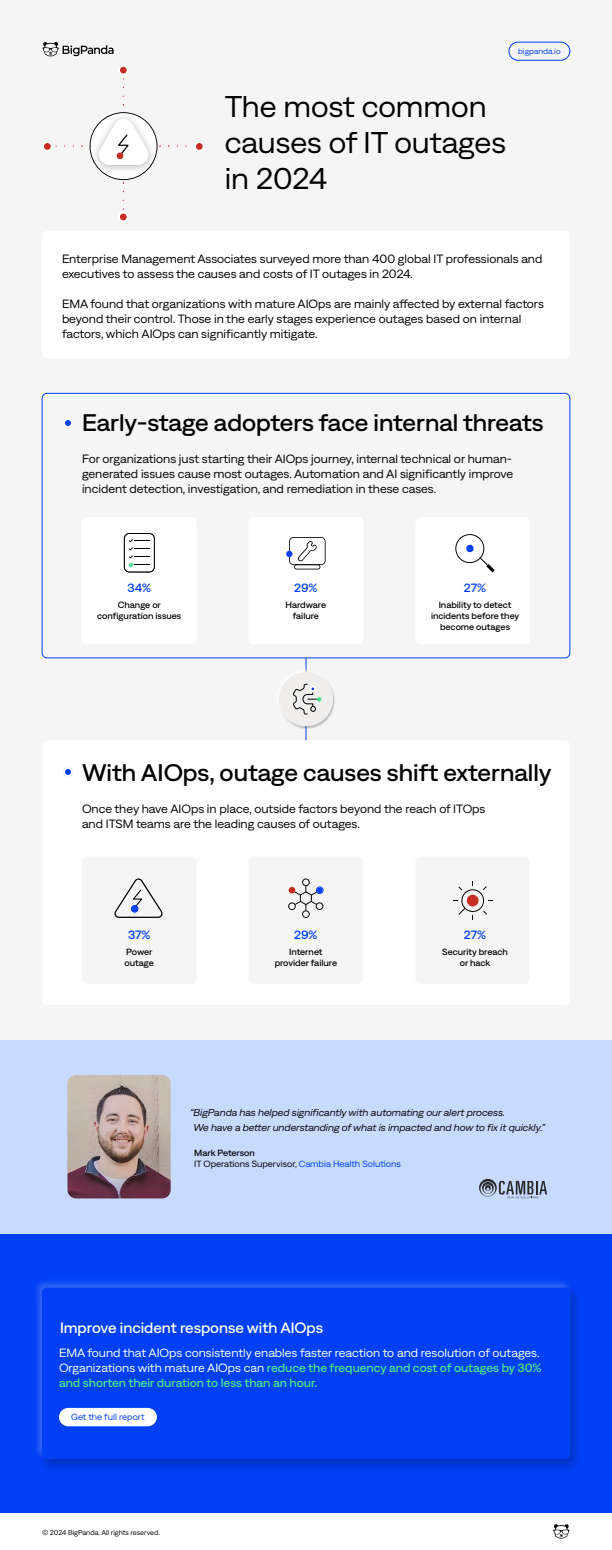
<style>
.page{position:relative;width:612px;height:1550px;background:#f5f5f5}
.page>*{position:absolute;margin:0;border:0;box-sizing:border-box;transform-origin:0 0}
.t1{font:30px/36px "Denim WD";color:#000}
.t2{font:500 24px "Denim WD";color:#000}
.t3{font:500 15px "Denim WD";color:#fff}
.t4{font:12px/15px "Denim WD";color:#000}
.t5{font:12px/15px "Denim WD";color:#fff}
.t6{font:500 12px "Denim WD";color:#0040f5}
.t7{font:italic 10px/15px "Denim WD";color:#000}
.t8{font:500 9px/10.8px "Denim WD";color:#000;text-align:center}
.t9{font:9px/10.8px "Denim WD";color:#000}
.t10{font:9px "Denim WD";color:#0040f5}
.t11{font:8px "Denim WD";color:#0040f5}
.t12{font:7px "Denim WD";color:#000}
.s1{font-weight:500}
.s2{color:#0040f5}
.s3{font-weight:500;color:#48e58f}
</style>
<div class="page">
<div style="left:0;top:1233px;width:612px;height:280px;background:#0040f5"></div>
<div style="left:42px;top:740px;width:528px;height:265px;background:#fff;border-radius:5px"></div>
<div style="left:42px;top:231px;width:528px;height:127px;background:#fff;border-radius:5px"></div>
<div style="left:509px;top:42px;width:61px;height:18px;border:1px solid #0040f5;border-radius:9px"></div>
<div style="left:0;top:1040px;width:612px;height:193px;background:#c7daff"></div>
<div style="left:36px;top:1283px;width:546px;height:190px;background:#000;opacity:.25"></div>
<div style="left:32px;top:1277px;width:541px;height:184px;background:#fff;opacity:.21"></div>
<div style="left:42px;top:1288px;width:528px;height:171px;background:#0040f5;border-radius:5px"></div>
<img style="left:68px;top:1075px;width:103px;height:123px">
<svg style="left:479px;top:1179px;width:68px;height:19px"></svg>
<svg style="left:43px;top:42px;width:71px;height:14px"></svg>
<div style="left:42px;top:393px;width:528px;height:265px;border:1px solid #0040f5;border-radius:5px"></div>
<div style="left:0;top:1513px;width:612px;height:37px;background:#fff"></div>
<svg style="left:553px;top:1524px;width:16px;height:14px"></svg>
<div style="left:59px;top:1408px;width:98px;height:18px;background:#fff;border-radius:9px"></div>
<svg style="left:44px;top:143px;width:13px;height:7px"></svg>
<svg style="left:120px;top:66px;width:7px;height:13px"></svg>
<svg style="left:196px;top:143px;width:7px;height:7px"></svg>
<svg style="left:120px;top:208px;width:7px;height:13px"></svg>
<svg style="left:90px;top:112px;width:71px;height:72px"></svg>
<div style="left:82px;top:517px;width:115px;height:127px;background:#fff;border-radius:5px"></div>
<div style="left:82px;top:857px;width:115px;height:127px;background:#f5f5f5;border-radius:5px"></div>
<div style="left:249px;top:517px;width:114px;height:127px;background:#fff;border-radius:5px"></div>
<div style="left:249px;top:857px;width:114px;height:127px;background:#f5f5f5;border-radius:5px"></div>
<div style="left:415px;top:517px;width:115px;height:127px;background:#fff;border-radius:5px"></div>
<div style="left:415px;top:857px;width:115px;height:127px;background:#f5f5f5;border-radius:5px"></div>
<div style="left:64px;top:418px;width:8px;height:10px;background:#0040f5;border-radius:50%"></div>
<div style="left:62px;top:417px;width:12px;height:12px;border:3px solid #f8f8f8;border-radius:50%"></div>
<svg style="left:455px;top:534px;width:40px;height:38px"></svg>
<svg style="left:286px;top:537px;width:40px;height:33px"></svg>
<svg style="left:124px;top:533px;width:31px;height:39px"></svg>
<div style="left:64px;top:767px;width:8px;height:9px;background:#0040f5;border-radius:50%"></div>
<div style="left:62px;top:766px;width:12px;height:12px;border:3px solid #f8f8f8;border-radius:50%"></div>
<svg style="left:453px;top:881px;width:39px;height:39px"></svg>
<div style="left:467px;top:895px;width:12px;height:11px;background:#c72e24;border-radius:50%"></div>
<svg style="left:288px;top:878px;width:36px;height:40px"></svg>
<svg style="left:114px;top:878px;width:49px;height:40px"></svg>
<div style="left:131px;top:905px;width:8px;height:8px;background:#0040f5;border-radius:50%"></div>
<hr style="left:306px;top:658px;width:1px;height:82px;background:#0040f5">
<div style="left:278px;top:672px;width:57px;height:57px;background:#000;opacity:.25"></div>
<div style="left:274px;top:667px;width:60px;height:60px;background:#fff;opacity:.8"></div>
<div style="left:279px;top:672px;width:54px;height:54px;background:#efeeed;border-radius:27px"></div>
<svg style="left:293px;top:683px;width:28px;height:32px"></svg>
<p class="t11" style="left:518px;top:46px;width:44px">bigpanda.io</p>
<h1 class="t1" style="left:225px;top:87px;width:283px">The most common causes of IT outages in 2024</h1>
<p class="t4" style="left:62px;top:250px;width:482px">Enterprise Management Associates surveyed more than 400 global IT professionals and executives to assess the causes and costs of IT outages in 2024.</p>
<p class="t4" style="left:62px;top:295px;width:483px">EMA found that organizations with mature AIOps are mainly affected by external factors beyond their control. Those in the early stages experience outages based on internal factors, which AIOps can significantly mitigate.</p>
<h2 class="t2" style="left:82px;top:406px;width:463px">Early-stage adopters face internal threats</h2>
<p class="t4" style="left:82px;top:451px;width:433px;text-align:justify">For organizations just starting their AIOps journey, internal technical or human&shy;generated issues cause most outages. Automation and AI significantly improve incident detection, investigation, and remediation in these cases.</p>
<p class="t6" style="left:127px;top:580px;width:25px">34%</p>
<p class="t8" style="left:97px;top:599px;width:86px">Change or configuration issues</p>
<p class="t6" style="left:294px;top:580px;width:25px">29%</p>
<p class="t8" style="left:286px;top:599px;width:42px">Hardware failure</p>
<p class="t6" style="left:464px;top:580px;width:24px">27%</p>
<p class="t8" style="left:431px;top:599px;width:90px">Inability to detect incidents before they become outages</p>
<h2 class="t2" style="left:82px;top:756px;width:471px">With AIOps, outage causes shift externally</h2>
<p class="t4" style="left:82px;top:801px;width:405px">Once they have AIOps in place, outside factors beyond the reach of ITOps and ITSM teams are the leading causes of outages.</p>
<p class="t6" style="left:128px;top:926px;width:24px">37%</p>
<p class="t8" style="left:125px;top:946px;width:31px;text-align:left">Power outage</p>
<p class="t6" style="left:294px;top:926px;width:25px">29%</p>
<p class="t8" style="left:275px;top:946px;width:64px">Internet provider failure</p>
<p class="t6" style="left:464px;top:926px;width:24px">27%</p>
<p class="t8" style="left:442px;top:946px;width:67px">Security breach or hack</p>
<p class="t7" style="left:194px;top:1104px;width:353px;text-indent:-3px">“BigPanda has helped significantly with automating our alert process.<br>We have a better understanding of what is impacted and how to fix it quickly.”</p>
<p class="t9" style="left:194px;top:1147px;width:208px"><span class="s1">Mark Peterson<br></span>IT Operations Supervisor, <span class="s2">Cambia Health Solutions</span></p>
<p class="t3" style="left:60px;top:1317px;width:265px">Improve incident response with AIOps</p>
<p class="t5" style="left:59px;top:1345px;width:484px">EMA found that AIOps consistently enables faster reaction to and resolution of outages.<br>Organizations with mature AIOps can <span class="s3">reduce the frequency and cost of outages by 30% and shorten their duration to less than an hour.</span></p>
<p class="t10" style="left:71px;top:1411px;width:75px">Get the full report</p>
<p class="t12" style="left:42px;top:1528px;width:119px">© 2024 BigPanda. All rights reserved.</p>
</div>
